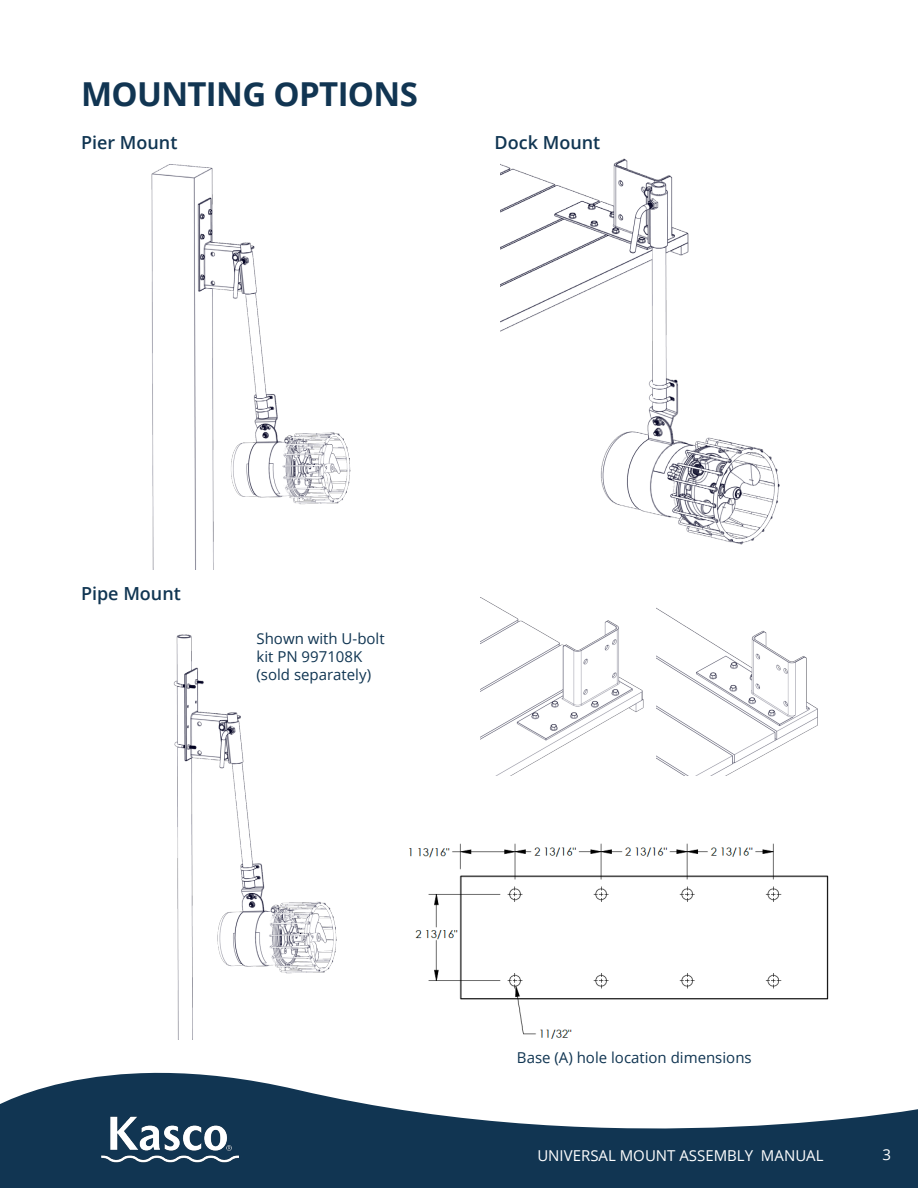
<style>
.page{position:relative;width:918px;height:1188px;background:#fff}
.page>*{position:absolute;margin:0;border:0;box-sizing:border-box;transform-origin:0 0}
.t1{font:700 33px "Open Sans";letter-spacing:-.02em;color:#113552}
.t2{font:600 18px "Open Sans";color:#103552}
.t3{font:15px/18px "Open Sans";color:#103552}
.t4{font:15px "Open Sans";color:#fff}
</style>
<div class="page">
<svg style="left:0;top:1072px;width:918px;height:116px;fill:#113552"></svg>
<img style="left:101px;top:1113px;width:137px;height:53px">
<img style="left:151px;top:164px;width:200px;height:406px">
<img style="left:173px;top:634px;width:164px;height:405px">
<img style="left:501px;top:158px;width:279px;height:387px">
<img style="left:481px;top:597px;width:163px;height:179px">
<img style="left:656px;top:607px;width:162px;height:169px">
<img style="left:409px;top:843px;width:420px;height:196px">
<h1 class="t1" style="left:81px;top:71px;width:338px">MOUNTING OPTIONS</h1>
<p class="t2" style="left:81px;top:130px;width:98px">Pier Mount</p>
<p class="t2" style="left:495px;top:130px;width:107px">Dock Mount</p>
<p class="t2" style="left:81px;top:581px;width:101px">Pipe Mount</p>
<p class="t3" style="left:256px;top:630px;width:130px">Shown with U-bolt kit PN 997108K (sold separately)</p>
<p class="t3" style="left:517px;top:1048px;width:236px">Base (A) hole location dimensions</p>
<p class="t4" style="left:537px;top:1145px;width:288px">UNIVERSAL MOUNT ASSEMBLY MANUAL</p>
<p class="t4" style="left:882px;top:1145px;width:10px">3</p>
</div>
